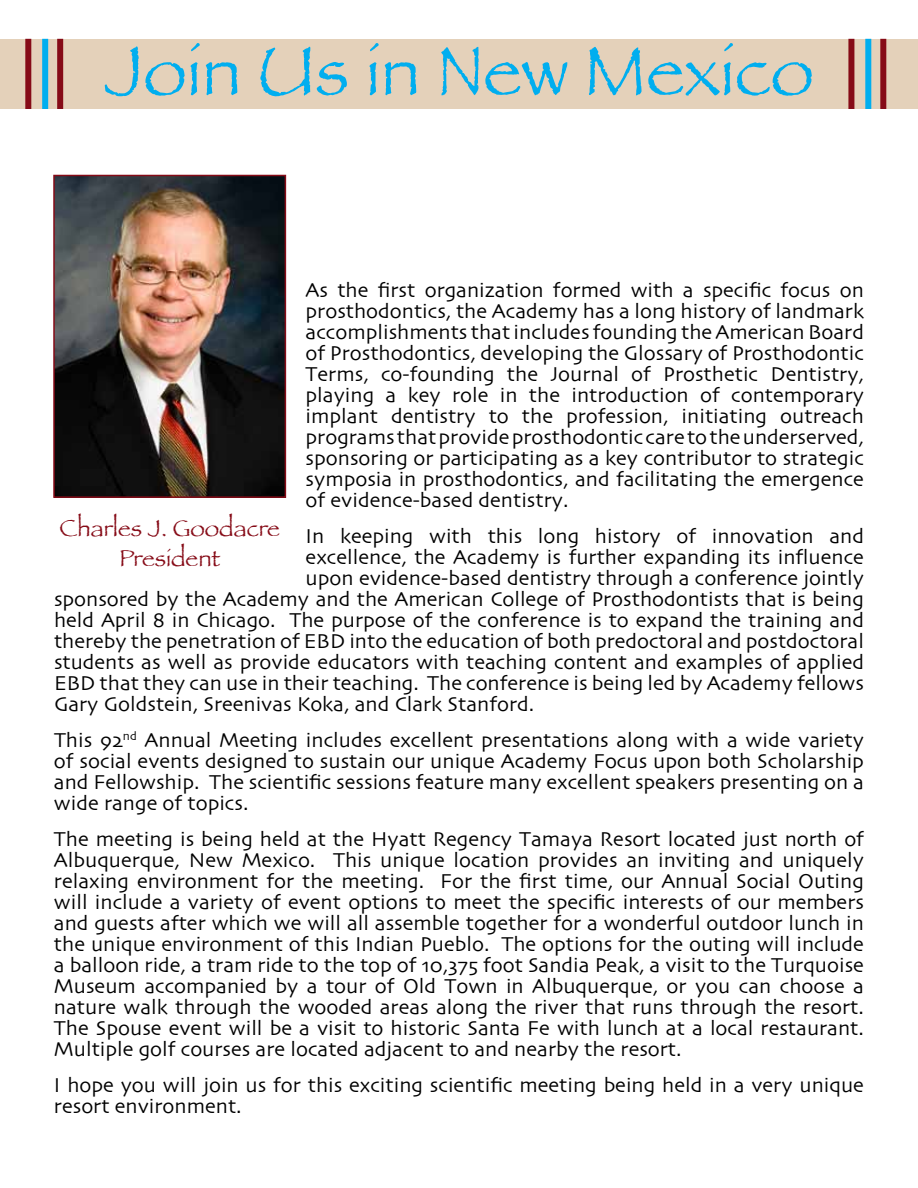
<style>
.page{position:relative;width:918px;height:1188px;background:#fff}
.page>*{position:absolute;margin:0;border:0;box-sizing:border-box;transform-origin:0 0}
.t1{font:72px "Papyrus";color:#00aeef}
.t2{font:24px/30px "Papyrus";color:#860b17;text-align:center}
.t3{font:21px/21px "Skia";color:#000;text-align:justify}
</style>
<div class="page">
<div style="left:0;top:39px;width:918px;height:70px;background:#e4d1ba"></div>
<div style="left:25px;top:39px;width:6px;height:70px;background:#860b17"></div>
<div style="left:57px;top:39px;width:6px;height:70px;background:#860b17"></div>
<div style="left:42px;top:39px;width:6px;height:70px;background:#00aeef"></div>
<div style="left:848px;top:39px;width:6px;height:70px;background:#860b17"></div>
<div style="left:880px;top:39px;width:6px;height:70px;background:#860b17"></div>
<div style="left:865px;top:39px;width:6px;height:70px;background:#00aeef"></div>
<img style="left:56px;top:178px;width:227px;height:317px">
<div style="left:53px;top:175px;width:233px;height:323px;border:2px solid #860b17"></div>
<h1 class="t1" style="left:104px;top:27px;width:711px">Join Us in New Mexico</h1>
<p class="t3" style="left:306px;top:281px;width:560px">As the first organization formed with a specific focus on prosthodontics, the Academy has a long history of landmark accomplishments that includes founding the American Board of Prosthodontics, developing the Glossary of Prosthodontic Terms, co-founding the Journal of Prosthetic Dentistry, playing a key role in the introduction of contemporary implant dentistry to the profession, initiating outreach programs that provide prosthodontic care to the underserved, sponsoring or participating as a key contributor to strategic symposia in prosthodontics, and facilitating the emergence of evidence-based dentistry.</p>
<p class="t3" style="left:306px;top:527px;width:560px">In keeping with this long history of innovation and</p>
<p class="t3" style="left:306px;top:548px;width:560px">excellence, the Academy is further expanding its influence</p>
<p class="t3" style="left:306px;top:569px;width:560px">upon evidence-based dentistry through a conference jointly</p>
<p class="t3" style="left:54px;top:590px;width:812px">sponsored by the Academy and the American College of Prosthodontists that is being</p>
<p class="t3" style="left:54px;top:611px;width:811px">held April 8 in Chicago. The purpose of the conference is to expand the training and</p>
<p class="t3" style="left:54px;top:632px;width:812px">thereby the penetration of EBD into the education of both predoctoral and postdoctoral</p>
<p class="t3" style="left:54px;top:653px;width:812px">students as well as provide educators with teaching content and examples of applied</p>
<p class="t3" style="left:54px;top:674px;width:812px">EBD that they can use in their teaching. The conference is being led by Academy fellows</p>
<p class="t3" style="left:54px;top:695px;width:482px">Gary Goldstein, Sreenivas Koka, and Clark Stanford.</p>
<p class="t3" style="left:54px;top:731px;width:812px">This 92<sup>nd</sup> Annual Meeting includes excellent presentations along with a wide variety of social events designed to sustain our unique Academy Focus upon both Scholarship and Fellowship. The scientific sessions feature many excellent speakers presenting on a wide range of topics.</p>
<p class="t3" style="left:54px;top:830px;width:812px">The meeting is being held at the Hyatt Regency Tamaya Resort located just north of Albuquerque, New Mexico. This unique location provides an inviting and uniquely relaxing environment for the meeting. For the first time, our Annual Social Outing will include a variety of event options to meet the specific interests of our members and guests after which we will all assemble together for a wonderful outdoor lunch in the unique environment of this Indian Pueblo. The options for the outing will include a balloon ride, a tram ride to the top of 10,375 foot Sandia Peak, a visit to the Turquoise Museum accompanied by a tour of Old Town in Albuquerque, or you can choose a nature walk through the wooded areas along the river that runs through the resort.<br>The Spouse event will be a visit to historic Santa Fe with lunch at a local restaurant.<br>Multiple golf courses are located adjacent to and nearby the resort.</p>
<p class="t3" style="left:54px;top:1076px;width:811px">I hope you will join us for this exciting scientific meeting being held in a very unique resort environment.</p>
<p class="t2" style="left:59px;top:513px;width:222px">Charles J. Goodacre<br>President</p>
</div>
